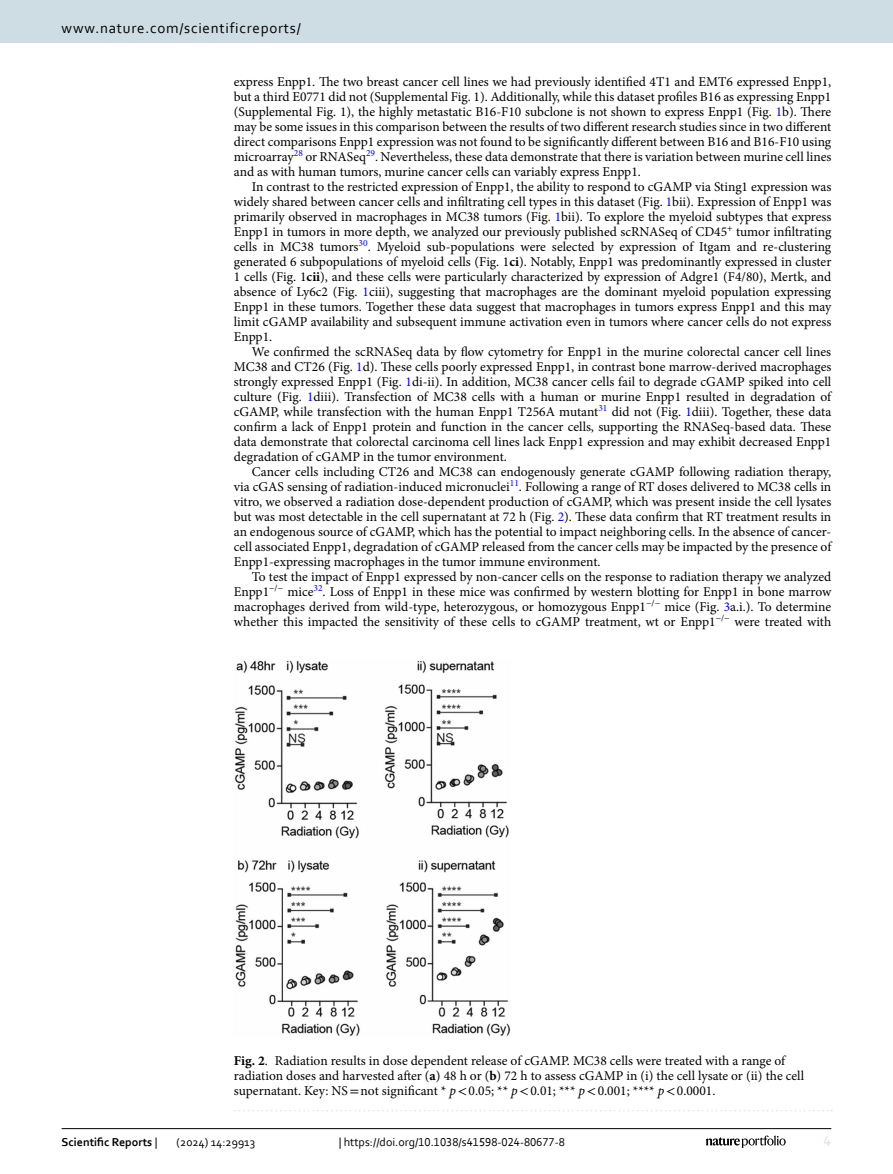
<style>
.page{position:relative;width:893px;height:1174px;background:#fff}
.page>*{position:absolute;margin:0;border:0;box-sizing:border-box;transform-origin:0 0}
.t1{font:15px "Corbel";letter-spacing:.05em;color:#000}
.t2{font:15px "Corbel";color:#d9e4eb}
.Body_Text_Indent{font:13.5px/15px "Minion Pro";color:#000;text-align:justify}
.Figure_Caption{font:13.5px/15px "Minion Pro";color:#000}
.t3{font:12px "Corbel";color:#000}
.t4{font:700 12px "Corbel";color:#000}
.s1{color:#00f}
.s2{font-weight:700}
.s3{font-family:"STIX"}
.s4{font-style:italic}
.s5{font-weight:400}
</style>
<div class="page">
<img style="left:234px;top:660px;width:276px;height:376px">
<svg style="left:235px;top:1110px;width:597px;height:1px"></svg>
<hr style="left:62px;top:1128px;width:769px;height:1px;background:#000">
<svg style="left:706px;top:1135px;width:80px;height:12px"></svg>
<div style="left:0;top:0;width:893px;height:43px;background:#cedde4"></div>
<p class="t1" style="left:62px;top:18px;width:241px">www.nature.com/scientificreports/</p>
<p class="Body_Text_Indent" style="left:234px;top:74px;width:599px">express Enpp1. The two breast cancer cell lines we had previously identified 4T1 and EMT6 expressed Enpp1, but a third E0771 did not (Supplemental Fig. 1). Additionally, while this dataset profiles B16 as expressing Enpp1 (Supplemental Fig. 1), the highly metastatic B16-F10 subclone is not shown to express Enpp1 (Fig. <span class="s1">1</span>b). There may be some issues in this comparison between the results of two different research studies since in two different direct comparisons Enpp1 expression was not found to be significantly different between B16 and B16-F10 using microarray<sup>28</sup> or RNASeq<sup>29</sup>. Nevertheless, these data demonstrate that there is variation between murine cell lines and as with human tumors, murine cancer cells can variably express Enpp1.</p>
<p class="Body_Text_Indent" style="left:234px;top:179px;width:599px;text-indent:18px">In contrast to the restricted expression of Enpp1, the ability to respond to cGAMP via Sting1 expression was widely shared between cancer cells and infiltrating cell types in this dataset (Fig. <span class="s1">1</span>bii). Expression of Enpp1 was primarily observed in macrophages in MC38 tumors (Fig. <span class="s1">1</span>bii). To explore the myeloid subtypes that express Enpp1 in tumors in more depth, we analyzed our previously published scRNASeq of CD45<sup>+</sup> tumor infiltrating cells in MC38 tumors<sup>30</sup>. Myeloid sub-populations were selected by expression of Itgam and re-clustering generated 6 subpopulations of myeloid cells (Fig. 1<span class="s2">ci</span>). Notably, Enpp1 was predominantly expressed in cluster 1 cells (Fig. 1<span class="s2">cii</span>), and these cells were particularly characterized by expression of Adgre1 (F4/80), Mertk, and absence of Ly6c2 (Fig. <span class="s1">1</span>ciii), suggesting that macrophages are the dominant myeloid population expressing Enpp1 in these tumors. Together these data suggest that macrophages in tumors express Enpp1 and this may limit cGAMP availability and subsequent immune activation even in tumors where cancer cells do not express Enpp1.</p>
<p class="Body_Text_Indent" style="left:234px;top:344px;width:599px;text-indent:18px">We confirmed the scRNASeq data by flow cytometry for Enpp1 in the murine colorectal cancer cell lines MC38 and CT26 (Fig. <span class="s1">1</span>d). These cells poorly expressed Enpp1, in contrast bone marrow-derived macrophages strongly expressed Enpp1 (Fig. <span class="s1">1</span>di-ii). In addition, MC38 cancer cells fail to degrade cGAMP spiked into cell culture (Fig. <span class="s1">1</span>diii). Transfection of MC38 cells with a human or murine Enpp1 resulted in degradation of cGAMP, while transfection with the human Enpp1 T256A mutant<sup>31</sup> did not (Fig. <span class="s1">1</span>diii). Together, these data confirm a lack of Enpp1 protein and function in the cancer cells, supporting the RNASeq-based data. These data demonstrate that colorectal carcinoma cell lines lack Enpp1 expression and may exhibit decreased Enpp1 degradation of cGAMP in the tumor environment.</p>
<p class="Body_Text_Indent" style="left:234px;top:464px;width:599px;text-indent:18px">Cancer cells including CT26 and MC38 can endogenously generate cGAMP following radiation therapy, via cGAS sensing of radiation-induced micronuclei<sup>11</sup>. Following a range of RT doses delivered to MC38 cells in vitro, we observed a radiation dose-dependent production of cGAMP, which was present inside the cell lysates but was most detectable in the cell supernatant at 72 h (Fig. <span class="s1">2</span>). These data confirm that RT treatment results in an endogenous source of cGAMP, which has the potential to impact neighboring cells. In the absence of cancer&shy;cell associated Enpp1, degradation of cGAMP released from the cancer cells may be impacted by the presence of Enpp1-expressing macrophages in the tumor immune environment.</p>
<p class="Body_Text_Indent" style="left:234px;top:569px;width:599px;text-indent:18px">To test the impact of Enpp1 expressed by non-cancer cells on the response to radiation therapy we analyzed Enpp1<sup>−/−</sup> mice<sup>32</sup>. Loss of Enpp1 in these mice was confirmed by western blotting for Enpp1 in bone marrow macrophages derived from wild-type, heterozygous, or homozygous Enpp1<sup>−/−</sup> mice (Fig. <span class="s1">3</span>a.i.). To determine whether this impacted the sensitivity of these cells to cGAMP treatment, wt or Enpp1<sup>−/−</sup> were treated with</p>
<p class="Figure_Caption" style="left:234px;top:1053px;width:572px"><span class="s2">Fig. 2</span>. Radiation results in dose dependent release of cGAMP. MC38 cells were treated with a range of radiation doses and harvested after (<span class="s2">a</span>) 48 h or (<span class="s2">b</span>) 72 h to assess cGAMP in (i) the cell lysate or (ii) the cell supernatant. Key: NS<span class="s3">=</span>not significant * <span class="s4">p</span><span class="s3">&lt;</span>0.05; ** <span class="s4">p</span><span class="s3">&lt;</span>0.01; *** <span class="s4">p</span><span class="s3">&lt;</span>0.001; **** <span class="s4">p</span><span class="s3">&lt;</span>0.0001.</p>
<p class="t4" style="left:62px;top:1134px;width:97px">Scientific Reports <span class="s5">|</span></p>
<p class="t3" style="left:177px;top:1134px;width:80px">(2024) 14:29913</p>
<p class="t3" style="left:339px;top:1134px;width:228px">| https://doi.org/10.1038/s41598-024-80677-8</p>
<p class="t2" style="left:824px;top:1132px;width:9px">4</p>
</div>
